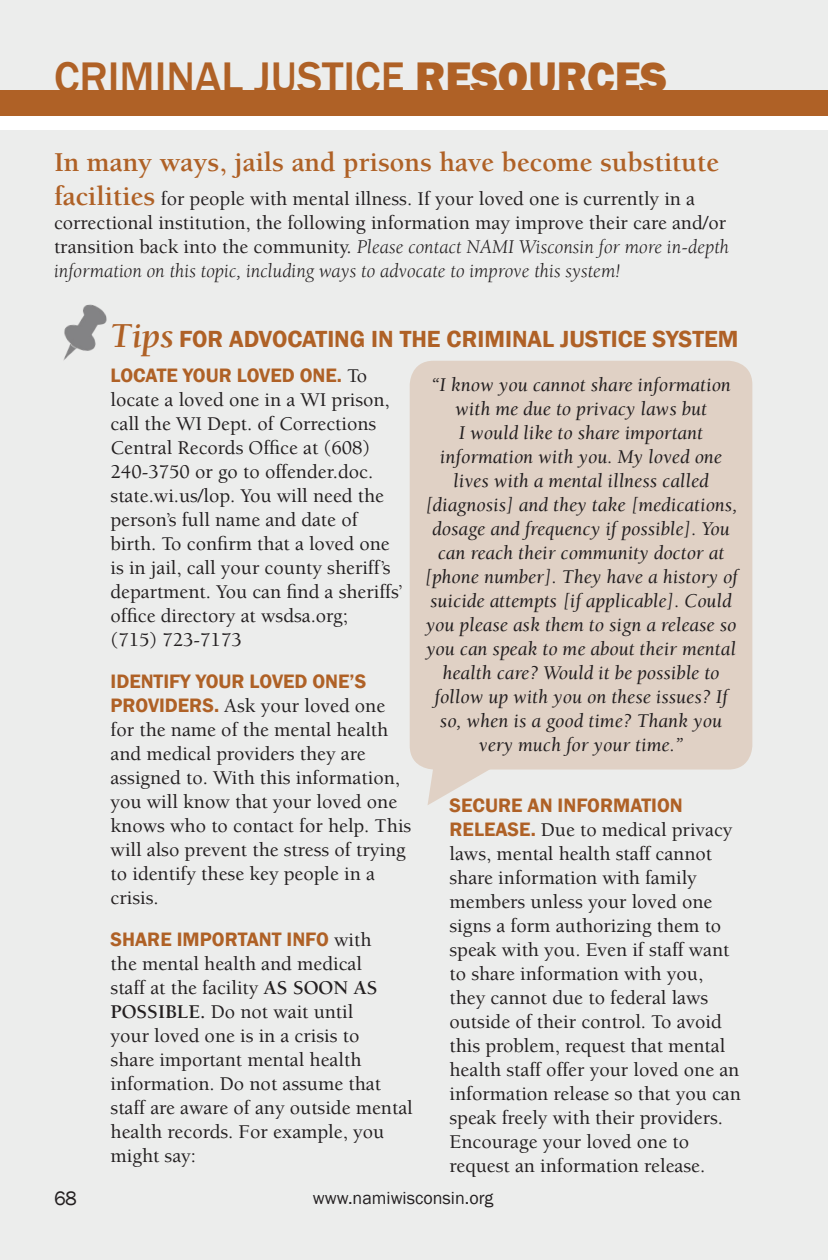
<style>
.page{position:relative;width:828px;height:1260px;background:#ecedec}
.page>*{position:absolute;margin:0;border:0;box-sizing:border-box;transform-origin:0 0}
.t1{font:500 44px "Franklin Gothic";color:#af6126}
.Body_Content-_do_not{font:700 28px "Berkeley Std";color:#af6126}
.Body_Content-_do_not-2{font:600 24px "Franklin Gothic";color:#af6126}
.Tips_body_content{font:500 20px/24px "Berkeley Std";color:#231f20}
.t2{font:italic 20px/24px "Berkeley Std";color:#231f20;text-align:center}
.Body_Content-_do_not-3{font:500 20px/24px "Berkeley Std";color:#231f20}
.t3{font:20px "Franklin Gothic";color:#231f20}
.t4{font:18px "Franklin Gothic";color:#231f20}
.s1{font-weight:800}
.s2{font-weight:700;font-size:28px;color:#af6126}
.s3{font-weight:400;font-style:italic}
.s4{font-family:"Berkeley Std";font-weight:700;font-style:italic;font-size:36px}
.s5{font-family:"Franklin Gothic";font-weight:600;color:#af6126}
.s6{font-weight:700}
</style>
<div class="page">
<div style="left:0;top:116px;width:828px;height:14px;background:#fff"></div>
<div style="left:0;top:91px;width:828px;height:25px;background:#af6126"></div>
<img style="left:63px;top:304px;width:44px;height:57px">
<div style="left:410px;top:361px;width:342px;height:409px;background:#e0d1c5;border-radius:24px"></div>
<svg style="left:428px;top:769px;width:73px;height:36px"></svg>
<p class="t1" style="left:54px;top:50px;width:615px">CRIMINAL JUSTICE <span class="s1">RESOURCES</span></p>
<p class="Body_Content-_do_not" style="left:54px;top:148px;width:667px">In many ways, jails and prisons have become substitute</p>
<p class="Body_Content-_do_not-3" style="left:54px;top:187px;width:677px"><span class="s2">facilities</span> for people with mental illness. If your loved one is currently in a correctional institution, the following information may improve their care and/or transition back into the community. <span class="s3">Please contact NAMI Wisconsin for more in-depth information on this topic, including ways to advocate to improve this system!</span></p>
<p class="Body_Content-_do_not-2" style="left:111px;top:324px;width:629px"><span class="s4">Tips</span> FOR ADVOCATING IN THE CRIMINAL JUSTICE SYSTEM</p>
<p class="t2" style="left:424px;top:373px;width:315px">“I know you cannot share information with me due to privacy laws but<br>I would like to share important information with you. My loved one lives with a mental illness called [diagnosis] and they take [medications, dosage and frequency if possible]. You can reach their community doctor at [phone number]. They have a history of suicide attempts [if applicable]. Could you please ask them to sign a release so you can speak to me about their mental health care? Would it be possible to follow up with you on these issues? If so, when is a good time? Thank you very much for your time.”</p>
<p class="Tips_body_content" style="left:111px;top:365px;width:293px"><span class="s5">LOCATE YOUR LOVED ONE.</span> To locate a loved one in a WI prison, call the WI Dept. of Corrections<br>Central Records Office at (608)<br>240-3750 or go to offender.doc. state.wi.us/lop. You will need the person’s full name and date of birth. To confirm that a loved one is in jail, call your county sheriff’s department. You can find a sheriffs’ office directory at wsdsa.org;<br>(715) 723-7173</p>
<p class="Tips_body_content" style="left:111px;top:671px;width:302px"><span class="s5">IDENTIFY YOUR LOVED ONE’S<br>PROVIDERS.</span> Ask your loved one for the name of the mental health and medical providers they are assigned to. With this information, you will know that your loved one knows who to contact for help. This will also prevent the stress of trying to identify these key people in a crisis.</p>
<p class="Tips_body_content" style="left:111px;top:929px;width:304px"><span class="s5">SHARE IMPORTANT INFO</span> with<br>the mental health and medical<br>staff at the facility <span class="s6">AS SOON AS<br>POSSIBLE.</span> Do not wait until<br>your loved one is in a crisis to<br>share important mental health information. Do not assume that staff are aware of any outside mental health records. For example, you might say:</p>
<p class="Tips_body_content" style="left:449px;top:794px;width:293px"><span class="s5">SECURE AN INFORMATION<br>RELEASE.</span> Due to medical privacy laws, mental health staff cannot share information with family members unless your loved one signs a form authorizing them to speak with you. Even if staff want to share information with you, they cannot due to federal laws outside of their control. To avoid this problem, request that mental health staff offer your loved one an information release so that you can speak freely with their providers.<br>Encourage your loved one to request an information release.</p>
<p class="t3" style="left:54px;top:1186px;width:25px">68</p>
<p class="t4" style="left:313px;top:1187px;width:182px">www.namiwisconsin.org</p>
</div>
